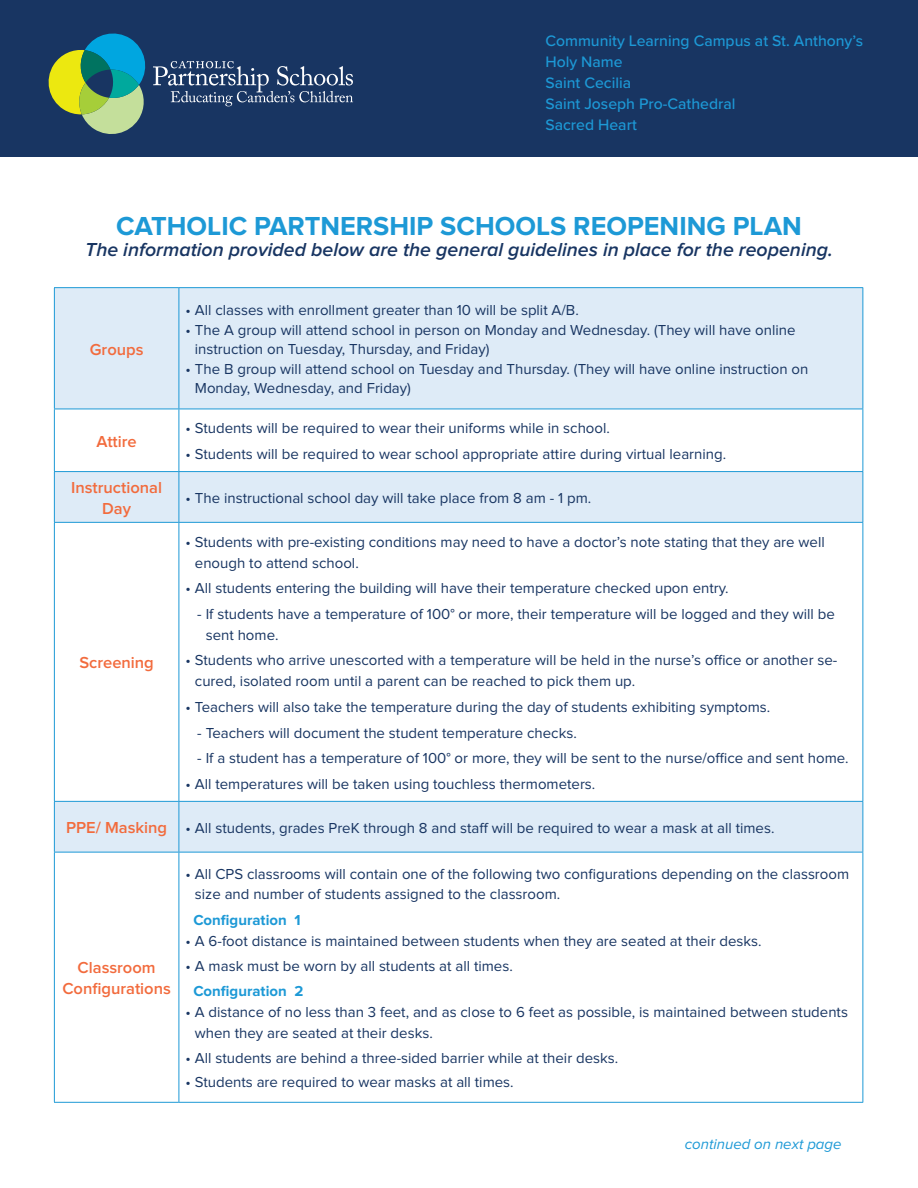
<style>
.page{position:relative;width:918px;height:1188px;background:#fff}
.page>*{position:absolute;margin:0;border:0;box-sizing:border-box;transform-origin:0 0}
.t1{font:700 27px "Proxima Nova";color:#1d99d6}
.t2{font:italic 600 19.5px "Proxima Nova";color:#183562}
.t3{font:600 16.5px/21px "Proxima Nova";color:#f26b3d;text-align:center}
.t4{font:500 15.75px/21px "Proxima Nova";color:#1d99d6}
.t5{font:15px/21px "Proxima Nova";color:#183562}
.t6{font:700 15px "Proxima Nova";color:#1d99d6}
.t7{font:italic 15px "Proxima Nova";color:#1d99d6}
.s1{font-weight:600;font-size:16.5px;color:#f26b3d}
</style>
<div class="page">
<div style="left:0;top:0;width:918px;height:157px;background:#183562"></div>
<svg style="left:48px;top:33px;width:305px;height:101px"></svg>
<svg style="left:55px;top:288px;width:807px;height:564px"></svg>
<hr style="left:54px;top:287px;width:125px;height:1px;background:#1d99d6">
<hr style="left:54px;top:288px;width:1px;height:121px;background:#1d99d6">
<hr style="left:179px;top:287px;width:684px;height:1px;background:#1d99d6">
<hr style="left:862px;top:288px;width:1px;height:121px;background:#1d99d6">
<hr style="left:54px;top:409px;width:1px;height:62px;background:#1d99d6">
<hr style="left:862px;top:409px;width:1px;height:62px;background:#1d99d6">
<hr style="left:54px;top:472px;width:1px;height:50px;background:#1d99d6">
<hr style="left:862px;top:472px;width:1px;height:50px;background:#1d99d6">
<hr style="left:54px;top:523px;width:1px;height:278px;background:#1d99d6">
<hr style="left:862px;top:523px;width:1px;height:278px;background:#1d99d6">
<hr style="left:54px;top:802px;width:1px;height:50px;background:#1d99d6">
<hr style="left:862px;top:802px;width:1px;height:50px;background:#1d99d6">
<hr style="left:54px;top:852px;width:1px;height:250px;background:#1d99d6">
<hr style="left:862px;top:852px;width:1px;height:250px;background:#1d99d6">
<hr style="left:179px;top:288px;width:1px;height:121px;background:#1d99d6">
<hr style="left:54px;top:409px;width:125px;height:1px;background:#1d99d6">
<hr style="left:179px;top:409px;width:684px;height:1px;background:#1d99d6">
<hr style="left:179px;top:409px;width:1px;height:62px;background:#1d99d6">
<hr style="left:54px;top:471px;width:125px;height:1px;background:#1d99d6">
<hr style="left:179px;top:471px;width:684px;height:1px;background:#1d99d6">
<hr style="left:179px;top:472px;width:1px;height:50px;background:#1d99d6">
<hr style="left:54px;top:522px;width:125px;height:1px;background:#1d99d6">
<hr style="left:179px;top:522px;width:684px;height:1px;background:#1d99d6">
<hr style="left:179px;top:523px;width:1px;height:278px;background:#1d99d6">
<hr style="left:54px;top:801px;width:125px;height:1px;background:#1d99d6">
<hr style="left:179px;top:801px;width:684px;height:1px;background:#1d99d6">
<hr style="left:179px;top:802px;width:1px;height:50px;background:#1d99d6">
<hr style="left:54px;top:852px;width:125px;height:1px;background:#1d99d6">
<hr style="left:179px;top:852px;width:684px;height:1px;background:#1d99d6">
<hr style="left:179px;top:852px;width:1px;height:250px;background:#1d99d6">
<hr style="left:54px;top:1102px;width:125px;height:1px;background:#1d99d6">
<hr style="left:179px;top:1102px;width:684px;height:1px;background:#1d99d6">
<p class="t4" style="left:545px;top:30px;width:319px">Community Learning Campus at St. Anthony’s<br>Holy Name<br>Saint Cecilia<br>Saint Joseph Pro-Cathedral<br>Sacred Heart</p>
<h1 class="t1" style="left:116px;top:210px;width:687px">CATHOLIC PARTNERSHIP SCHOOLS REOPENING PLAN</h1>
<h2 class="t2" style="left:85px;top:240px;width:749px">The information provided below are the general guidelines in place for the reopening.</h2>
<p class="t3" style="left:90px;top:340px;width:55px">Groups</p>
<p class="t3" style="left:97px;top:431px;width:42px">Attire</p>
<p class="t5" style="left:186px;top:300px;width:395px">• All classes with enrollment greater than 10 will be split A/B.</p>
<p class="t5" style="left:195px;top:321px;width:602px;line-height:19.5px;text-indent:-9px">• The A group will attend school in person on Monday and Wednesday. (They will have online instruction on Tuesday, Thursday, and Friday)</p>
<p class="t5" style="left:195px;top:360px;width:615px;line-height:19.5px;text-indent:-9px">• The B group will attend school on Tuesday and Thursday. (They will have online instruction on<br>Monday, Wednesday, and Friday)</p>
<p class="t5" style="left:186px;top:419px;width:426px">• Students will be required to wear their uniforms while in school.</p>
<p class="t5" style="left:186px;top:444px;width:542px">• Students will be required to wear school appropriate attire during virtual learning.</p>
<p class="t3" style="left:71px;top:478px;width:92px">Instructional<br>Day</p>
<p class="t5" style="left:186px;top:488px;width:407px">• The instructional school day will take place from 8 am - 1 pm.</p>
<p class="t5" style="left:195px;top:532px;width:631px;text-indent:-9px">• Students with pre-existing conditions may need to have a doctor’s note stating that they are well enough to attend school.</p>
<p class="t5" style="left:186px;top:578px;width:545px">• All students entering the building will have their temperature checked upon entry.</p>
<p class="t5" style="left:206px;top:604px;width:631px;text-indent:-8px">- If students have a temperature of 100° or more, their temperature will be logged and they will be sent home.</p>
<p class="t5" style="left:195px;top:651px;width:644px;text-indent:-9px">• Students who arrive unescorted with a temperature will be held in the nurse’s office or another se&shy;cured, isolated room until a parent can be reached to pick them up.</p>
<p class="t5" style="left:186px;top:697px;width:586px">• Teachers will also take the temperature during the day of students exhibiting symptoms.</p>
<p class="t5" style="left:197px;top:723px;width:381px">- Teachers will document the student temperature checks.</p>
<p class="t5" style="left:197px;top:748px;width:653px">- If a student has a temperature of 100° or more, they will be sent to the nurse/office and sent home.</p>
<p class="t5" style="left:186px;top:774px;width:411px">• All temperatures will be taken using touchless thermometers.</p>
<p class="t5" style="left:66px;top:818px;width:710px"><span class="s1">PPE/ Masking</span> • All students, grades PreK through 8 and staff will be required to wear a mask at all times.</p>
<p class="t3" style="left:79px;top:653px;width:76px">Screening</p>
<p class="t3" style="left:62px;top:958px;width:110px">Classroom<br>Configurations</p>
<p class="t5" style="left:195px;top:865px;width:656px;line-height:19.5px;text-indent:-9px">• All CPS classrooms will contain one of the following two configurations depending on the classroom size and number of students assigned to the classroom.</p>
<p class="t6" style="left:193px;top:911px;width:109px">Configuration 1</p>
<p class="t5" style="left:186px;top:931px;width:578px">• A 6-foot distance is maintained between students when they are seated at their desks.</p>
<p class="t5" style="left:186px;top:957px;width:329px">• A mask must be worn by all students at all times.</p>
<p class="t6" style="left:193px;top:982px;width:112px">Configuration 2</p>
<p class="t5" style="left:195px;top:1002px;width:655px;text-indent:-9px">• A distance of no less than 3 feet, and as close to 6 feet as possible, is maintained between students when they are seated at their desks.</p>
<p class="t5" style="left:186px;top:1048px;width:434px">• All students are behind a three-sided barrier while at their desks.</p>
<p class="t5" style="left:186px;top:1072px;width:330px">• Students are required to wear masks at all times.</p>
<p class="t7" style="left:685px;top:1137px;width:158px">continued on next page</p>
</div>
